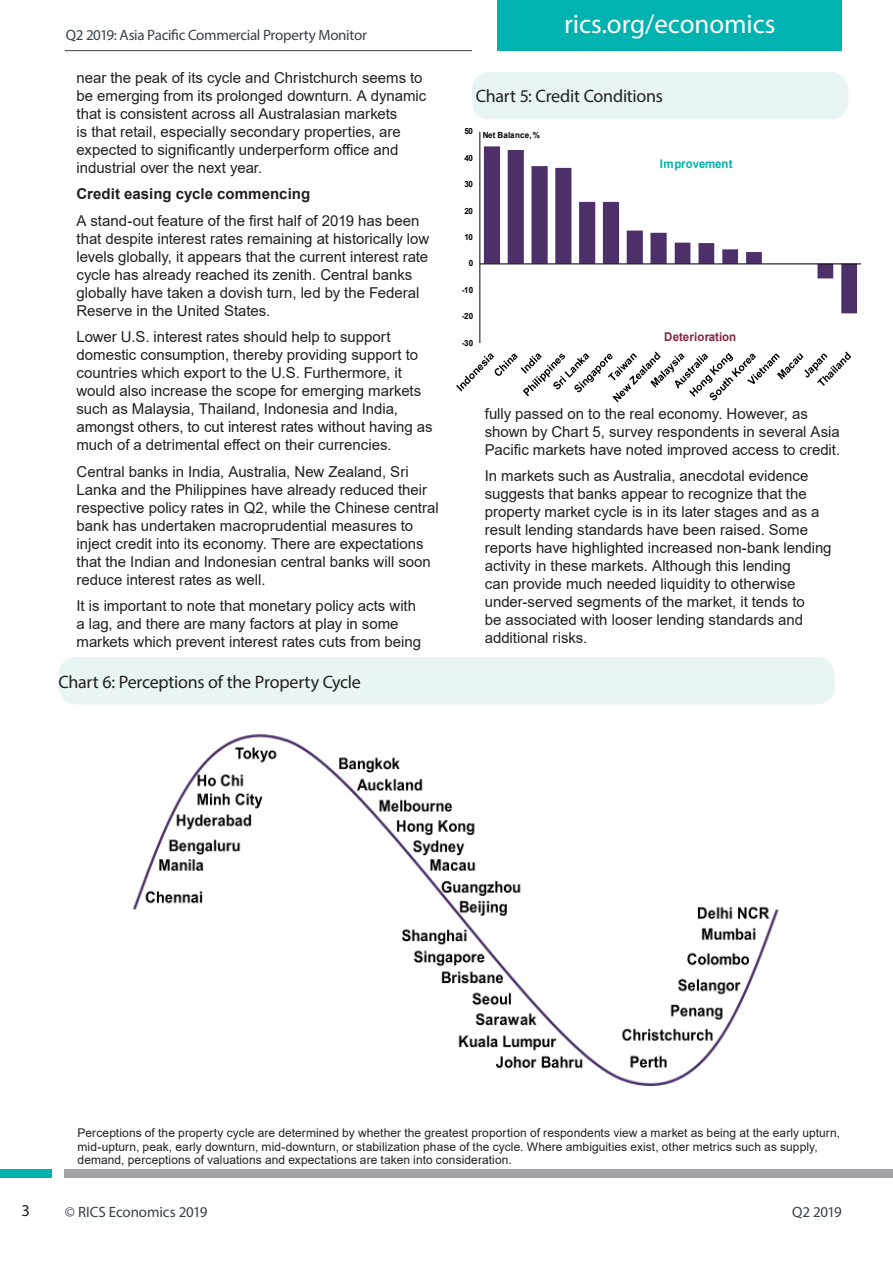
<style>
.page{position:relative;width:893px;height:1263px;background:#fff}
.page>*{position:absolute;margin:0;border:0;box-sizing:border-box;transform-origin:0 0}
.t1{font:27px "Myriad Pro";letter-spacing:-.005em;color:#fff}
.Chart_description_te{font:18px "Myriad Pro";letter-spacing:-.015em;color:#231f20}
.t2{font:16.5px "Myriad Pro";color:#231f20}
.Key_Findings{font:15px/18px "Arial";color:#231f20}
.t3{font:15px "Myriad Pro";letter-spacing:-.02em;color:#36414a}
.Key_Findings-2{font:700 15px "Arial";letter-spacing:.005em;color:#231f20}
.t4{font:700 12.15px "Arial";color:#88233b;scale:.95 1}
.t5{font:700 12.15px "Arial";color:#00b2a9;scale:.95 1}
.Key_Findings-3{font:12px/13.5px "Arial";letter-spacing:.005em;color:#231f20}
.t6{font:700 8.55px "Arial";letter-spacing:.02em;color:#000;scale:.95 1}
</style>
<div class="page">
<div style="left:497px;top:0;width:345px;height:51px;background:#00b3b0"></div>
<hr style="left:65px;top:50px;width:407px;height:1px;background:#36414a">
<div style="left:0;top:1169px;width:51px;height:9px;background:#00b3b0"></div>
<div style="left:64px;top:1169px;width:829px;height:9px;background:#a4a5a9"></div>
<div style="left:58px;top:657px;width:776px;height:47px;background:#e8f5f4;border-radius:18px"></div>
<img style="left:132px;top:734px;width:647px;height:353px">
<div style="left:472px;top:72px;width:376px;height:47px;background:#e8f5f4;border-radius:18px"></div>
<svg style="left:484px;top:146px;width:373px;height:167px"></svg>
<hr style="left:480px;top:132px;width:1px;height:211px;background:#000">
<hr style="left:480px;top:264px;width:381px;height:1px;background:#000">
<svg style="left:456px;top:351px;width:395px;height:51px"></svg>
<p class="t3" style="left:66px;top:25px;width:302px">Q2 2019: Asia Pacific Commercial Property Monitor</p>
<p class="Key_Findings" style="left:77px;top:68px;width:351px">near the peak of its cycle and Christchurch seems to be emerging from its prolonged downturn. A dynamic that is consistent across all Australasian markets<br>is that retail, especially secondary properties, are expected to significantly underperform office and industrial over the next year.</p>
<p class="Key_Findings-2" style="left:77px;top:184px;width:235px">Credit easing cycle commencing</p>
<p class="Key_Findings" style="left:77px;top:211px;width:354px">A stand-out feature of the first half of 2019 has been that despite interest rates remaining at historically low levels globally, it appears that the current interest rate cycle has already reached its zenith. Central banks globally have taken a dovish turn, led by the Federal Reserve in the United States.</p>
<p class="Key_Findings" style="left:77px;top:328px;width:358px">Lower U.S. interest rates should help to support domestic consumption, thereby providing support to countries which export to the U.S. Furthermore, it would also increase the scope for emerging markets such as Malaysia, Thailand, Indonesia and India, amongst others, to cut interest rates without having as much of a detrimental effect on their currencies.</p>
<p class="Key_Findings" style="left:77px;top:463px;width:364px">Central banks in India, Australia, New Zealand, Sri Lanka and the Philippines have already reduced their respective policy rates in Q2, while the Chinese central bank has undertaken macroprudential measures to inject credit into its economy. There are expectations that the Indian and Indonesian central banks will soon reduce interest rates as well.</p>
<p class="Key_Findings" style="left:77px;top:597px;width:346px">It is important to note that monetary policy acts with a lag, and there are many factors at play in some markets which prevent interest rates cuts from being</p>
<p class="Chart_description_te" style="left:58px;top:670px;width:304px">Chart 6: Perceptions of the Property Cycle</p>
<h1 class="t1" style="left:564px;top:7px;width:213px">rics.org/economics</h1>
<p class="Chart_description_te" style="left:476px;top:85px;width:189px">Chart 5: Credit Conditions</p>
<p class="t6" style="left:464px;top:125px;width:11px">50</p>
<p class="t6" style="left:464px;top:152px;width:11px">40</p>
<p class="t6" style="left:464px;top:178px;width:11px">30</p>
<p class="t6" style="left:464px;top:205px;width:11px">20</p>
<p class="t6" style="left:464px;top:231px;width:11px">10</p>
<p class="t6" style="left:469px;top:257px;width:6px">0</p>
<p class="t6" style="left:462px;top:284px;width:14px">-10</p>
<p class="t6" style="left:462px;top:310px;width:14px">-20</p>
<p class="t6" style="left:462px;top:337px;width:14px">-30</p>
<p class="t6" style="left:483px;top:129px;width:62px">Net Balance, %</p>
<p class="t5" style="left:660px;top:155px;width:78px">Improvement</p>
<p class="t4" style="left:664px;top:328px;width:77px">Deterioration</p>
<p class="Key_Findings" style="left:485px;top:404px;width:357px">fully passed on to the real economy. However, as shown by Chart 5, survey respondents in several Asia<br>Pacific markets have noted improved access to credit.</p>
<p class="Key_Findings" style="left:485px;top:467px;width:348px">In markets such as Australia, anecdotal evidence suggests that banks appear to recognize that the property market cycle is in its later stages and as a result lending standards have been raised. Some reports have highlighted increased non-bank lending activity in these markets. Although this lending<br>can provide much needed liquidity to otherwise under-served segments of the market, it tends to<br>be associated with looser lending standards and additional risks.</p>
<p class="t2" style="left:21px;top:1200px;width:10px">3</p>
<p class="Key_Findings-3" style="left:78px;top:1126px;width:764px">Perceptions of the property cycle are determined by whether the greatest proportion of respondents view a market as being at the early upturn, mid-upturn, peak, early downturn, mid-downturn, or stabilization phase of the cycle. Where ambiguities exist, other metrics such as supply, demand, perceptions of valuations and expectations are taken into consideration.</p>
<p class="t3" style="left:65px;top:1202px;width:144px">© RICS Economics 2019</p>
<p class="t3" style="left:792px;top:1202px;width:51px">Q2 2019</p>
</div>
